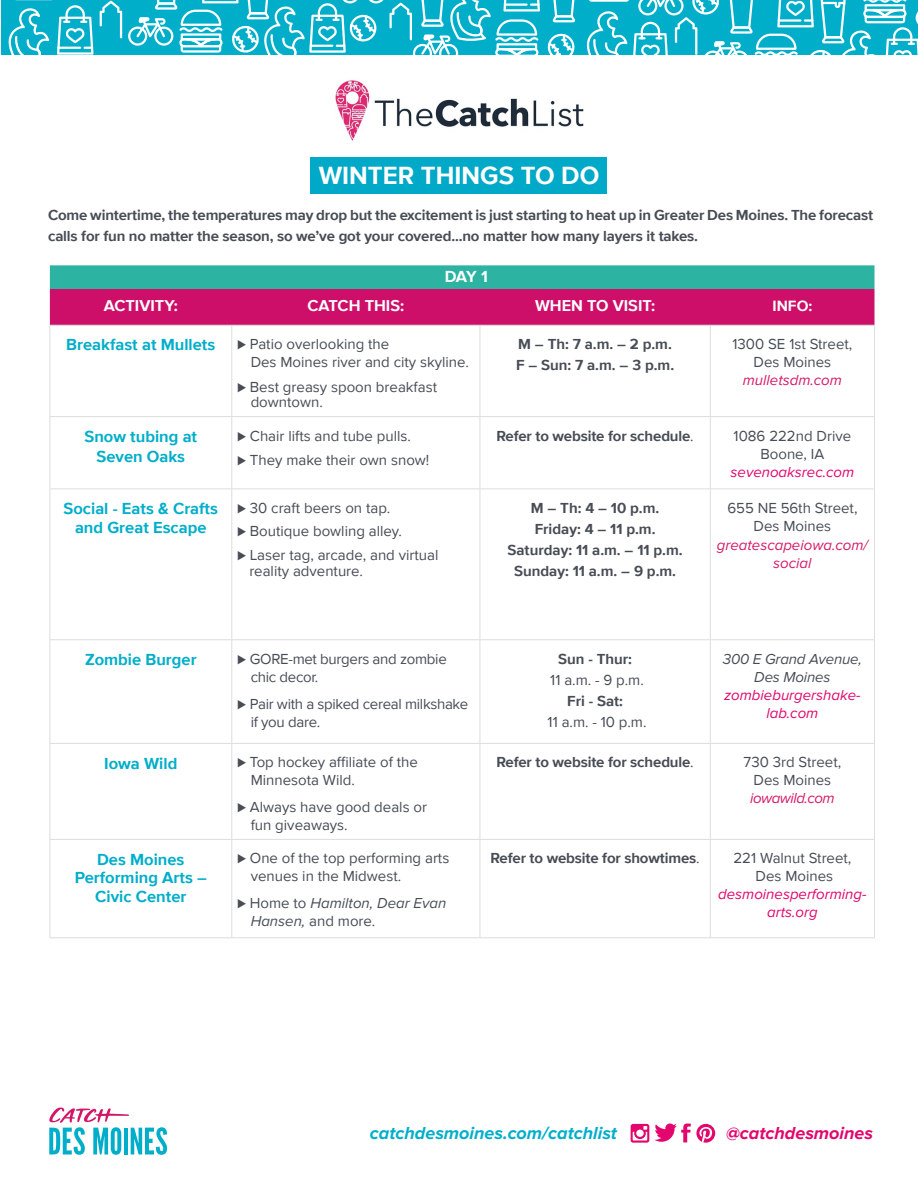
<style>
.page{position:relative;width:918px;height:1188px;background:#fff}
.page>*{position:absolute;margin:0;border:0;box-sizing:border-box;transform-origin:0 0}
.t1{font:700 25.65px "Proxima Nova";color:#fff}
.t2{font:italic 700 18px "Proxima Nova";color:#00aeca}
.t3{font:italic 700 18px "Proxima Nova";color:#e2066e}
.t4{font:700 16.5px/18.9px "Proxima Nova";color:#00aeca;text-align:center}
.t5{font:700 16.5px "Proxima Nova";color:#fff}
.t6{font:700 16.2px "Proxima Nova";color:#fff}
.t7{font:700 15.45px "Proxima Nova";color:#fff}
.t8{font:15px/18px "Proxima Nova";color:#474c55}
.t9{font:700 15px/21px "Proxima Nova";letter-spacing:-.01em;color:#474c55}
.t10{font:15px/18px "Proxima Nova";letter-spacing:-.02em;color:#474c55}
.t11{font:italic 15px/18px "Proxima Nova";color:#e2066e;text-align:center}
.t12{font:italic 15px/18px "Proxima Nova";letter-spacing:-.01em;color:#474c55;text-align:center}
.t13{font:italic 15px/18px "Proxima Nova";color:#d61a69;text-align:center}
.t14{font:italic 15px "Proxima Nova";letter-spacing:-.03em;color:#d61a69}
.s1{font-weight:400}
.s2{font-style:normal}
</style>
<div class="page">
<img style="left:335px;top:80px;width:249px;height:61px">
<div style="left:2px;top:0;width:916px;height:54px;background:#00aeca"></div>
<svg style="left:100px;top:1px;width:22px;height:37px"></svg>
<svg style="left:8px;top:0;width:85px;height:54px"></svg>
<svg style="left:552px;top:0;width:24px;height:22px"></svg>
<svg style="left:547px;top:33px;width:28px;height:21px"></svg>
<svg style="left:128px;top:0;width:412px;height:55px"></svg>
<svg style="left:586px;top:0;width:332px;height:54px"></svg>
<svg style="left:50px;top:265px;width:824px;height:60px;background:#8e5180"></svg>
<hr style="left:50px;top:325px;width:182px;height:1px;background:#dcddde">
<hr style="left:50px;top:326px;width:1px;height:90px;background:#dcddde">
<hr style="left:232px;top:325px;width:248px;height:1px;background:#dcddde">
<hr style="left:231px;top:326px;width:1px;height:90px;background:#dcddde">
<hr style="left:480px;top:325px;width:230px;height:1px;background:#dcddde">
<hr style="left:480px;top:326px;width:1px;height:90px;background:#dcddde">
<hr style="left:710px;top:325px;width:165px;height:1px;background:#dcddde">
<hr style="left:710px;top:326px;width:1px;height:90px;background:#dcddde">
<hr style="left:874px;top:326px;width:1px;height:90px;background:#dcddde">
<hr style="left:50px;top:416px;width:182px;height:1px;background:#dcddde">
<hr style="left:50px;top:417px;width:1px;height:72px;background:#dcddde">
<hr style="left:232px;top:416px;width:248px;height:1px;background:#dcddde">
<hr style="left:231px;top:417px;width:1px;height:72px;background:#dcddde">
<hr style="left:480px;top:416px;width:230px;height:1px;background:#dcddde">
<hr style="left:480px;top:417px;width:1px;height:72px;background:#dcddde">
<hr style="left:710px;top:416px;width:165px;height:1px;background:#dcddde">
<hr style="left:710px;top:417px;width:1px;height:72px;background:#dcddde">
<hr style="left:874px;top:417px;width:1px;height:72px;background:#dcddde">
<hr style="left:50px;top:489px;width:182px;height:1px;background:#dcddde">
<hr style="left:50px;top:489px;width:1px;height:150px;background:#dcddde">
<hr style="left:232px;top:489px;width:248px;height:1px;background:#dcddde">
<hr style="left:231px;top:489px;width:1px;height:150px;background:#dcddde">
<hr style="left:480px;top:489px;width:230px;height:1px;background:#dcddde">
<hr style="left:480px;top:489px;width:1px;height:150px;background:#dcddde">
<hr style="left:710px;top:489px;width:165px;height:1px;background:#dcddde">
<hr style="left:710px;top:489px;width:1px;height:150px;background:#dcddde">
<hr style="left:874px;top:489px;width:1px;height:150px;background:#dcddde">
<hr style="left:50px;top:639px;width:182px;height:1px;background:#dcddde">
<hr style="left:50px;top:640px;width:1px;height:103px;background:#dcddde">
<hr style="left:232px;top:639px;width:248px;height:1px;background:#dcddde">
<hr style="left:231px;top:640px;width:1px;height:103px;background:#dcddde">
<hr style="left:480px;top:639px;width:230px;height:1px;background:#dcddde">
<hr style="left:480px;top:640px;width:1px;height:103px;background:#dcddde">
<hr style="left:710px;top:639px;width:165px;height:1px;background:#dcddde">
<hr style="left:710px;top:640px;width:1px;height:103px;background:#dcddde">
<hr style="left:874px;top:640px;width:1px;height:103px;background:#dcddde">
<hr style="left:50px;top:743px;width:182px;height:1px;background:#dcddde">
<hr style="left:50px;top:744px;width:1px;height:95px;background:#dcddde">
<hr style="left:232px;top:743px;width:248px;height:1px;background:#dcddde">
<hr style="left:231px;top:744px;width:1px;height:95px;background:#dcddde">
<hr style="left:480px;top:743px;width:230px;height:1px;background:#dcddde">
<hr style="left:480px;top:744px;width:1px;height:95px;background:#dcddde">
<hr style="left:710px;top:743px;width:165px;height:1px;background:#dcddde">
<hr style="left:710px;top:744px;width:1px;height:95px;background:#dcddde">
<hr style="left:874px;top:744px;width:1px;height:95px;background:#dcddde">
<hr style="left:50px;top:839px;width:182px;height:1px;background:#dcddde">
<hr style="left:50px;top:840px;width:1px;height:97px;background:#dcddde">
<hr style="left:232px;top:839px;width:248px;height:1px;background:#dcddde">
<hr style="left:231px;top:840px;width:1px;height:97px;background:#dcddde">
<hr style="left:480px;top:839px;width:230px;height:1px;background:#dcddde">
<hr style="left:480px;top:840px;width:1px;height:97px;background:#dcddde">
<hr style="left:710px;top:839px;width:165px;height:1px;background:#dcddde">
<hr style="left:710px;top:840px;width:1px;height:97px;background:#dcddde">
<hr style="left:874px;top:840px;width:1px;height:97px;background:#dcddde">
<hr style="left:50px;top:937px;width:182px;height:1px;background:#dcddde">
<hr style="left:232px;top:937px;width:248px;height:1px;background:#dcddde">
<hr style="left:480px;top:937px;width:230px;height:1px;background:#dcddde">
<hr style="left:710px;top:937px;width:165px;height:1px;background:#dcddde">
<div style="left:310px;top:157px;width:297px;height:36px;background:#00a9c7"></div>
<svg style="left:631px;top:1124px;width:84px;height:19px"></svg>
<svg style="left:49px;top:1107px;width:118px;height:48px"></svg>
<h1 class="t1" style="left:319px;top:160px;width:282px">WINTER THINGS TO DO</h1>
<p class="t9" style="left:48px;top:205px;width:827px">Come wintertime, the temperatures may drop but the excitement is just starting to heat up in Greater Des Moines. The forecast calls for fun no matter the season, so we’ve got your covered...no matter how many layers it takes.</p>
<p class="t5" style="left:445px;top:267px;width:45px">DAY 1</p>
<p class="t6" style="left:104px;top:296px;width:75px">ACTIVITY:</p>
<p class="t6" style="left:307px;top:296px;width:98px">CATCH THIS:</p>
<p class="t6" style="left:535px;top:296px;width:122px">WHEN TO VISIT:</p>
<p class="t7" style="left:772px;top:296px;width:41px">INFO:</p>
<p class="t4" style="left:66px;top:336px;width:151px">Breakfast at Mullets</p>
<p class="t8" style="left:251px;top:336px;width:220px;text-indent:-14px">⊲ Patio overlooking the<br>Des Moines river and city skyline.</p>
<p class="t8" style="left:251px;top:379px;width:188px;line-height:15.8px;text-indent:-14px">⊲ Best greasy spoon breakfast downtown.</p>
<p class="t9" style="left:516px;top:334px;width:160px">M – Th: 7 a.m. – 2 p.m.<br>F – Sun: 7 a.m. – 3 p.m.</p>
<p class="t8" style="left:732px;top:336px;width:121px;text-align:center">1300 SE 1st Street,<br>Des Moines</p>
<p class="t13" style="left:743px;top:372px;width:101px">mulletsdm.com</p>
<p class="t4" style="left:84px;top:427px;width:114px;line-height:19.8px">Snow tubing at<br>Seven Oaks</p>
<p class="t8" style="left:237px;top:424px;width:194px;line-height:24.3px">⊲ Chair lifts and tube pulls.<br>⊲ They make their own snow!</p>
<p class="t9" style="left:496px;top:426px;width:199px">Refer to website for schedule<span class="s1">.</span></p>
<p class="t8" style="left:734px;top:427px;width:119px;text-align:center">1086 222nd Drive<br>Boone, IA</p>
<p class="t11" style="left:731px;top:463px;width:125px">sevenoaksrec.com</p>
<p class="t4" style="left:64px;top:500px;width:156px">Social - Eats &amp; Crafts and Great Escape</p>
<p class="t8" style="left:237px;top:496px;width:203px;line-height:23.7px">⊲ 30 craft beers on tap.<br>⊲ Boutique bowling alley.<br>⊲ Laser tag, arcade, and virtual</p>
<p class="t8" style="left:249px;top:563px;width:115px">reality adventure.</p>
<p class="t9" style="left:508px;top:498px;width:177px;text-align:center">M – Th: 4 – 10 p.m.<br>Friday: 4 – 11 p.m.<br>Saturday: 11 a.m. – 11 p.m.<br>Sunday: 11 a.m. – 9 p.m.</p>
<p class="t8" style="left:727px;top:499px;width:132px;text-align:center">655 NE 56th Street,<br>Des Moines</p>
<p class="t13" style="left:717px;top:536px;width:153px">greatescapeiowa.com/ social</p>
<p class="t4" style="left:85px;top:651px;width:113px">Zombie Burger</p>
<p class="t10" style="left:251px;top:650px;width:198px;text-indent:-14px">⊲ GORE-met burgers and zombie chic decor.</p>
<p class="t10" style="left:251px;top:695px;width:219px;text-indent:-14px">⊲ Pair with a spiked cereal milkshake if you dare.</p>
<p class="t4" style="left:104px;top:754px;width:75px">Iowa Wild</p>
<p class="t8" style="left:251px;top:754px;width:169px;text-indent:-14px">⊲ Top hockey affiliate of the<br>Minnesota Wild.</p>
<p class="t8" style="left:251px;top:799px;width:178px;text-indent:-14px">⊲ Always have good deals or fun giveaways.</p>
<p class="t4" style="left:75px;top:850px;width:134px">Des Moines<br>Performing Arts –<br>Civic Center</p>
<p class="t8" style="left:251px;top:850px;width:200px;text-indent:-14px">⊲ One of the top performing arts venues in the Midwest.</p>
<p class="t12" style="left:251px;top:895px;width:197px;text-align:left;text-indent:-14px"><span class="s2">⊲ Home to</span> Hamilton, Dear Evan<br>Hansen, <span class="s2">and more.</span></p>
<p class="t9" style="left:558px;top:649px;width:75px">Sun - Thur:</p>
<p class="t8" style="left:550px;top:671px;width:95px">11 a.m. - 9 p.m.</p>
<p class="t9" style="left:567px;top:691px;width:57px">Fri - Sat:</p>
<p class="t8" style="left:548px;top:713px;width:100px">11 a.m. - 10 p.m.</p>
<p class="t12" style="left:723px;top:650px;width:141px">300 E Grand Avenue,<br>Des Moines</p>
<p class="t11" style="left:724px;top:686px;width:138px">zombieburgershake&shy;lab.com</p>
<p class="t9" style="left:496px;top:752px;width:199px">Refer to website for schedule<span class="s1">.</span></p>
<p class="t8" style="left:744px;top:754px;width:99px;text-align:center">730 3rd Street,<br>Des Moines</p>
<p class="t14" style="left:750px;top:789px;width:86px">iowawild.com</p>
<p class="t9" style="left:491px;top:848px;width:211px">Refer to website for showtimes<span class="s1">.</span></p>
<p class="t8" style="left:733px;top:850px;width:119px;text-align:center">221 Walnut Street,<br>Des Moines</p>
<p class="t11" style="left:718px;top:886px;width:150px">desmoinesperforming&shy;arts.org</p>
<p class="t2" style="left:370px;top:1123px;width:249px">catchdesmoines.com/catchlist</p>
<p class="t3" style="left:726px;top:1123px;width:149px">@catchdesmoines</p>
</div>
